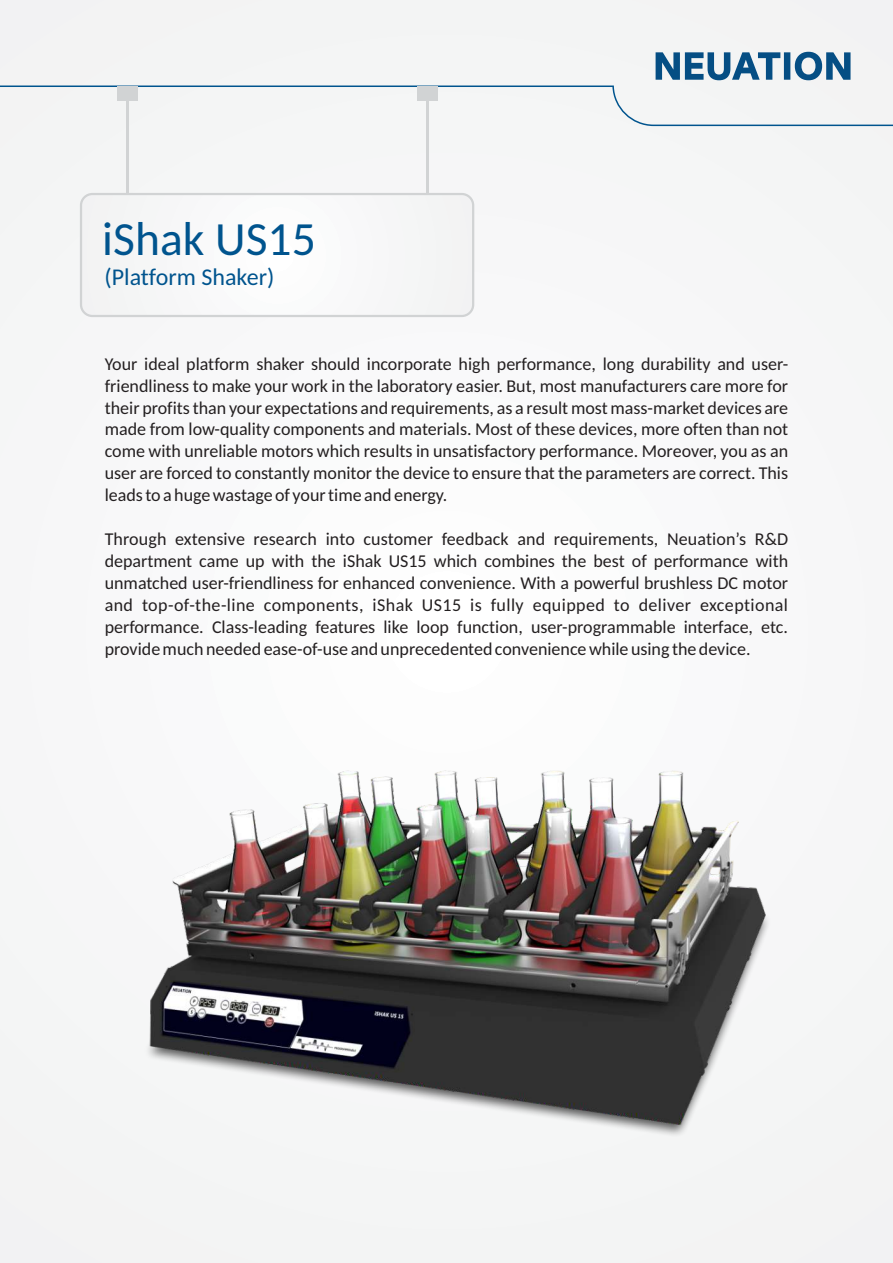
<style>
.page{position:relative;width:893px;height:1263px;background:#f6f6f7}
.page>*{position:absolute;margin:0;border:0;box-sizing:border-box;transform-origin:0 0}
.t1{font:47.55px "Carlito";color:#00548e}
.t2{font:24px "Carlito";color:#00548e}
.t3{font:18px/21.9px "Carlito";color:#231f20;text-align:justify}
</style>
<div class="page">
<hr style="left:126px;top:97px;width:3px;height:97px;background:#d1d3d4">
<hr style="left:426px;top:97px;width:2px;height:97px;background:#d1d3d4">
<div style="left:80px;top:193px;width:394px;height:124px;border:2px solid #d1d3d4;border-radius:11px"></div>
<img style="left:148px;top:771px;width:620px;height:364px">
<svg style="left:0;top:52px;width:893px;height:75px"></svg>
<h1 class="t1" style="left:102px;top:219px;width:215px">iShak US15</h1>
<h2 class="t2" style="left:104px;top:267px;width:171px">(Platform Shaker)</h2>
<p class="t3" style="left:105px;top:354px;width:685px">Your ideal platform shaker should incorporate high performance, long durability and user&shy;friendliness to make your work in the laboratory easier. But, most manufacturers care more for their profits than your expectations and requirements, as a result most mass-market devices are made from low-quality components and materials. Most of these devices, more often than not come with unreliable motors which results in unsatisfactory performance. Moreover, you as an user are forced to constantly monitor the device to ensure that the parameters are correct. This leads to a huge wastage of your time and energy.</p>
<p class="t3" style="left:105px;top:530px;width:685px">Through extensive research into customer feedback and requirements, Neuation’s R&amp;D department came up with the iShak US15 which combines the best of performance with unmatched user-friendliness for enhanced convenience. With a powerful brushless DC motor and top-of-the-line components, iShak US15 is fully equipped to deliver exceptional performance. Class-leading features like loop function, user-programmable interface, etc. provide much needed ease-of-use and unprecedented convenience while using the device.</p>
</div>
